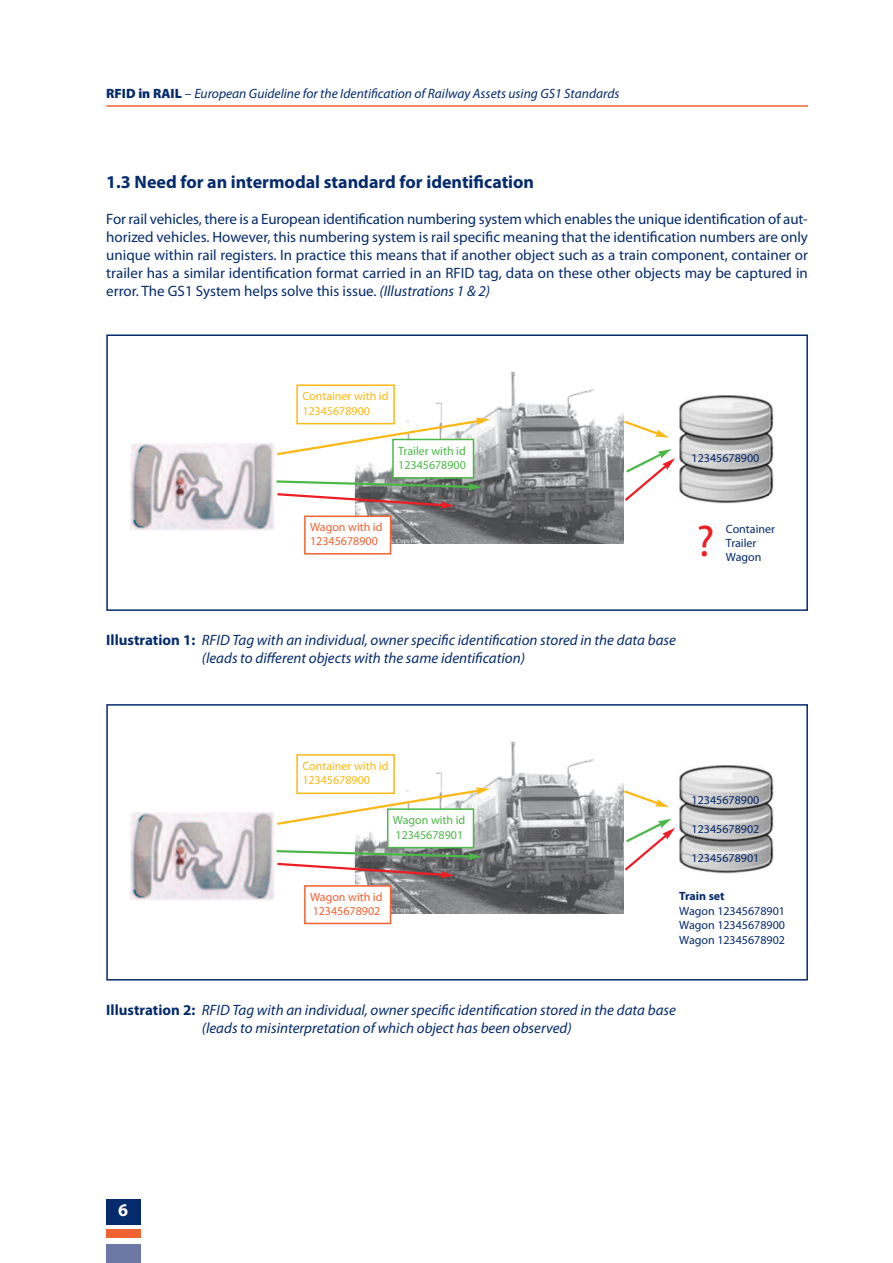
<style>
.page{position:relative;width:893px;height:1263px;background:#fff}
.page>*{position:absolute;margin:0;border:0;box-sizing:border-box;transform-origin:0 0}
.t1{font:44.55px "Myriad Pro";color:#ee1d23}
.t2{font:700 18px "Myriad Pro";color:#052b6c}
.t3{font:700 18px "Myriad Pro";color:#fff}
.t4{font:15px/18px "Myriad Pro";color:#052b6c;text-align:justify}
.t5{font:italic 15px/18px "Myriad Pro";color:#052b6c}
.t6{font:italic 13.5px "Myriad Pro";color:#052b6c}
.t7{font:12px/14.4px "Myriad Pro";color:#052b6c}
.t8{font:12px/14.4px "Myriad Pro";color:#fcb814}
.t9{font:12px/14.4px "Myriad Pro";color:#4cb848}
.t10{font:12px/14.4px "Myriad Pro";color:#f16232}
.t11{font:700 12px "Myriad Pro";color:#052b6c}
.s1{font-weight:900;font-style:normal}
.s2{font-style:normal}
.s3{font-style:italic}
.s4{font-weight:700;font-style:normal}
</style>
<div class="page">
<div style="left:106px;top:334px;width:702px;height:277px;border:2px solid #052b6c"></div>
<img style="left:679px;top:396px;width:94px;height:108px">
<img style="left:354px;top:371px;width:270px;height:173px">
<hr style="left:106px;top:105px;width:702px;height:2px;background:#f16232">
<div style="left:106px;top:1199px;width:34px;height:26px;background:#052b6c"></div>
<div style="left:106px;top:1229px;width:34px;height:9px;background:#f16232"></div>
<div style="left:106px;top:1244px;width:34px;height:19px;background:#6d78a6"></div>
<div style="left:298px;top:386px;width:95px;height:37px;background:#fff"></div>
<div style="left:296px;top:384px;width:99px;height:40px;border:2px solid #fcb814"></div>
<div style="left:394px;top:440px;width:79px;height:37px;background:#fff"></div>
<div style="left:392px;top:439px;width:82px;height:40px;border:2px solid #4cb848"></div>
<div style="left:306px;top:517px;width:84px;height:36px;background:#fff"></div>
<div style="left:304px;top:515px;width:87px;height:40px;border:2px solid #f16232"></div>
<img style="left:130px;top:443px;width:144px;height:87px">
<svg style="left:277px;top:418px;width:213px;height:39px"></svg>
<svg style="left:276px;top:479px;width:206px;height:30px"></svg>
<svg style="left:621px;top:419px;width:48px;height:19px"></svg>
<svg style="left:622px;top:449px;width:53px;height:54px"></svg>
<div style="left:106px;top:704px;width:702px;height:276px;border:2px solid #052b6c"></div>
<img style="left:679px;top:765px;width:94px;height:108px">
<img style="left:354px;top:741px;width:270px;height:172px">
<div style="left:298px;top:756px;width:95px;height:36px;background:#fff"></div>
<div style="left:296px;top:754px;width:99px;height:40px;border:2px solid #fcb814"></div>
<div style="left:388px;top:810px;width:85px;height:37px;background:#fff"></div>
<div style="left:387px;top:808px;width:87px;height:40px;border:2px solid #4cb848"></div>
<div style="left:306px;top:887px;width:84px;height:36px;background:#fff"></div>
<div style="left:304px;top:885px;width:87px;height:39px;border:2px solid #f16232"></div>
<div style="left:129px;top:811px;width:147px;height:90px;background:#fbf8f9"></div>
<img style="left:130px;top:813px;width:144px;height:87px">
<svg style="left:277px;top:787px;width:213px;height:39px"></svg>
<svg style="left:276px;top:849px;width:206px;height:29px"></svg>
<svg style="left:621px;top:788px;width:48px;height:19px"></svg>
<svg style="left:622px;top:819px;width:53px;height:54px"></svg>
<p class="t6" style="left:106px;top:88px;width:515px"><span class="s1">RFID in RAIL</span> <span class="s2">–</span> European Guideline for the Identification of Railway Assets using GS1 Standards</p>
<p class="t2" style="left:106px;top:175px;width:429px">1.3 Need for an intermodal standard for identification</p>
<p class="t4" style="left:106px;top:211px;width:703px">For rail vehicles, there is a European identification numbering system which enables the unique identification of aut&shy;horized vehicles. However, this numbering system is rail specific meaning that the identification numbers are only unique within rail registers. In practice this means that if another object such as a train component, container or trailer has a similar identification format carried in an RFID tag, data on these other objects may be captured in error. The GS1 System helps solve this issue. <span class="s3">(Illustrations 1 &amp; 2)</span></p>
<p class="t8" style="left:302px;top:390px;width:88px">Container with id<br>12345678900</p>
<p class="t9" style="left:398px;top:444px;width:69px">Trailer with id<br>12345678900</p>
<p class="t7" style="left:692px;top:452px;width:69px">12345678900</p>
<p class="t10" style="left:310px;top:521px;width:74px">Wagon with id<br>12345678900</p>
<h1 class="t1" style="left:696px;top:524px;width:20px">?</h1>
<p class="t7" style="left:726px;top:522px;width:51px">Container<br>Trailer<br>Wagon</p>
<p class="t5" style="left:202px;top:632px;width:476px;text-indent:-95px"><span class="s4">Illustration 1:</span> RFID Tag with an individual, owner specific identification stored in the data base (leads to different objects with the same identification)</p>
<p class="t8" style="left:302px;top:760px;width:88px">Container with id<br>12345678900</p>
<p class="t9" style="left:393px;top:814px;width:74px">Wagon with id<br>12345678901</p>
<p class="t10" style="left:310px;top:890px;width:74px">Wagon with id<br>12345678902</p>
<p class="t7" style="left:692px;top:794px;width:69px">12345678900</p>
<p class="t7" style="left:692px;top:823px;width:69px">12345678902</p>
<p class="t7" style="left:692px;top:852px;width:69px">12345678901</p>
<p class="t11" style="left:679px;top:892px;width:47px">Train set</p>
<p class="t7" style="left:679px;top:904px;width:107px;text-align:justify">Wagon 12345678901<br>Wagon 12345678900<br>Wagon 12345678902</p>
<p class="t5" style="left:106px;top:1002px;width:571px;text-align:center"><span class="s4">Illustration 2:</span> RFID Tag with an individual, owner specific identification stored in the data base (leads to misinterpretation of which object has been observed)</p>
<p class="t3" style="left:118px;top:1204px;width:11px">6</p>
</div>
